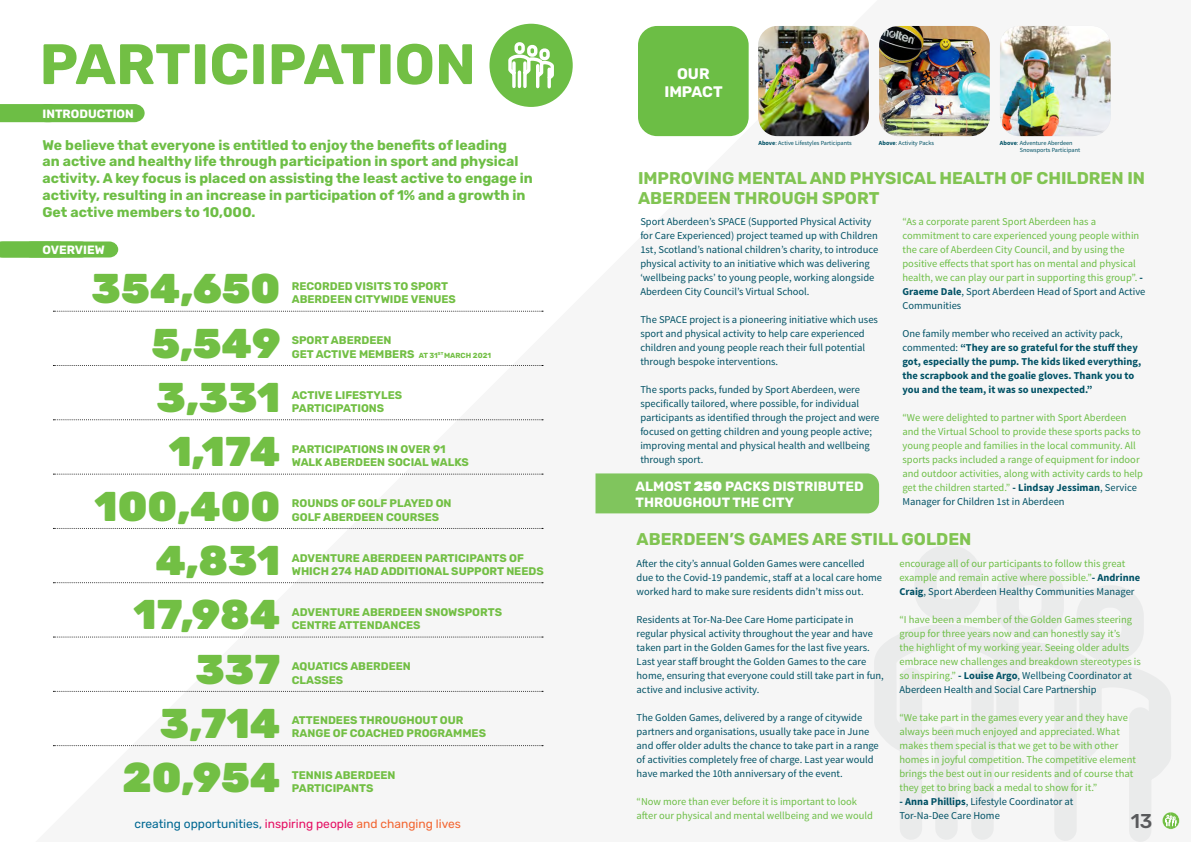
<style>
.page{position:relative;width:1191px;height:842px;background:#fff}
.page>*{position:absolute;margin:0;border:0;box-sizing:border-box;transform-origin:0 0}
.t1{font:700 56.9px "Rubik";color:#72bf44}
.t2{font:900 41.6px/54.3px "Rubik";color:#72bf44;text-align:right}
.t3{font:500 20px "Rubik";color:#58595b}
.t4{font:700 17px/20px "Rubik";color:#81c452}
.t5{font:700 15.3px/18.3px "Rubik";color:#fff;text-align:center}
.t6{font:700 14px/16.8px "Rubik";color:#6dbe45}
.t7{font:700 13.4px/16.1px "Rubik";color:#fff}
.t8{font:12px "Rubik";color:#006892}
.t9{font:700 12px "Rubik";color:#fff}
.t10{font:700 11.1px/13.3px "Rubik";color:#72bf44}
.t11{font:10.5px/14px "Source Sans Pro";color:#005165}
.t12{font:10.5px/14px "Source Sans Pro";color:#6cbe45}
.t13{font:700 10.5px/14px "Source Sans Pro";color:#005165}
.t14{font:6.2px/6.9px "Source Sans Pro";color:#005165}
.s1{font-size:7.4px}
.s2{color:#e50e62}
.s3{color:#f26531}
.s4{font-weight:700}
.s5{font-weight:900}
.s6{font-weight:700;color:#005165}
.s7{color:#005165}
.s8{font-weight:400}
</style>
<div class="page">
<div style="left:489px;top:24px;width:84px;height:83px;background:#6dbe45;border-radius:50%"></div>
<svg style="left:508px;top:42px;width:46px;height:47px"></svg>
<svg style="left:53px;top:365px;width:490px;height:1px"></svg>
<svg style="left:53px;top:419px;width:490px;height:1px"></svg>
<svg style="left:53px;top:474px;width:490px;height:1px"></svg>
<svg style="left:53px;top:528px;width:490px;height:1px"></svg>
<svg style="left:53px;top:582px;width:490px;height:1px"></svg>
<svg style="left:53px;top:637px;width:490px;height:1px"></svg>
<svg style="left:53px;top:691px;width:490px;height:1px"></svg>
<svg style="left:53px;top:745px;width:490px;height:1px"></svg>
<svg style="left:53px;top:311px;width:490px;height:1px"></svg>
<svg style="left:0;top:241px;width:118px;height:16px;background:#71c04a"></svg>
<svg style="left:0;top:104px;width:145px;height:18px;background:#70bf48"></svg>
<svg style="left:874px;top:545px;width:306px;height:297px"></svg>
<img style="left:758px;top:26px;width:111px;height:110px">
<img style="left:879px;top:26px;width:110px;height:110px">
<img style="left:1000px;top:26px;width:110px;height:110px">
<div style="left:638px;top:26px;width:110px;height:110px;background:#6cbe45;border-radius:19px"></div>
<div style="left:595px;top:473px;width:284px;height:40px;background:#80c55d"></div>
<svg style="left:1162px;top:812px;width:17px;height:17px"></svg>
<h1 class="t1" style="left:40px;top:31px;width:438px">PARTICIPATION</h1>
<p class="t9" style="left:43px;top:107px;width:93px">INTRODUCTION</p>
<p class="t6" style="left:43px;top:137px;width:491px">We believe that everyone is entitled to enjoy the benefits of leading<br>an active and healthy life through participation in sport and physical activity. A key focus is placed on assisting the least active to engage in activity, resulting in an increase in participation of 1% and a growth in Get active members to 10,000.</p>
<p class="t9" style="left:43px;top:243px;width:64px">OVERVIEW</p>
<h2 class="t2" style="left:92px;top:263px;width:190px">354,650</h2>
<p class="t10" style="left:292px;top:280px;width:166px">RECORDED VISITS TO SPORT<br>ABERDEEN CITYWIDE VENUES</p>
<h2 class="t2" style="left:151px;top:317px;width:131px">5,549</h2>
<p class="t10" style="left:292px;top:334px;width:201px">SPORT ABERDEEN<br>GET ACTIVE MEMBERS <span class="s1">AT 31</span><sup>ST</sup> <span class="s1">MARCH 2021</span></p>
<p class="t10" style="left:292px;top:389px;width:112px">ACTIVE LIFESTYLES</p>
<h2 class="t2" style="left:156px;top:372px;width:125px">3,331</h2>
<p class="t10" style="left:292px;top:402px;width:94px">PARTICIPATIONS</p>
<h2 class="t2" style="left:94px;top:426px;width:187px">1,174<br>100,400<br>4,831<br>17,984<br>337<br>3,714<br>20,954</h2>
<p class="t10" style="left:292px;top:443px;width:179px">PARTICIPATIONS IN OVER 91<br>WALK ABERDEEN SOCIAL WALKS</p>
<p class="t10" style="left:292px;top:497px;width:161px">ROUNDS OF GOLF PLAYED ON<br>GOLF ABERDEEN COURSES</p>
<p class="t10" style="left:292px;top:551px;width:253px">ADVENTURE ABERDEEN PARTICIPANTS OF<br>WHICH 274 HAD ADDITIONAL SUPPORT NEEDS</p>
<p class="t10" style="left:292px;top:606px;width:212px">ADVENTURE ABERDEEN SNOWSPORTS<br>CENTRE ATTENDANCES</p>
<p class="t10" style="left:292px;top:660px;width:121px">AQUATICS ABERDEEN<br>CLASSES</p>
<p class="t10" style="left:292px;top:714px;width:196px">ATTENDEES THROUGHOUT OUR<br>RANGE OF COACHED PROGRAMMES</p>
<p class="t10" style="left:292px;top:769px;width:105px">TENNIS ABERDEEN<br>PARTICIPANTS</p>
<p class="t8" style="left:134px;top:817px;width:328px">creating opportunities, <span class="s2">inspiring people</span> <span class="s3">and changing lives</span></p>
<h3 class="t5" style="left:664px;top:65px;width:60px">OUR<br>IMPACT</h3>
<p class="t14" style="left:758px;top:140px;width:95px"><span class="s4">Above</span>: Active Lifestyles Participants</p>
<p class="t14" style="left:879px;top:140px;width:57px"><span class="s4">Above</span>: Activity Packs</p>
<p class="t14" style="left:1019px;top:140px;width:62px;text-indent:-20px"><span class="s4">Above</span>: Adventure Aberdeen<br>Snowsports Participant</p>
<h3 class="t4" style="left:638px;top:169px;width:508px">IMPROVING MENTAL AND PHYSICAL HEALTH OF CHILDREN IN<br>ABERDEEN THROUGH SPORT</h3>
<p class="t11" style="left:640px;top:214px;width:239px">Sport Aberdeen’s SPACE (Supported Physical Activity for Care Experienced) project teamed up with Children 1st, Scotland’s national children’s charity, to introduce physical activity to an initiative which was delivering ‘wellbeing packs’ to young people, working alongside Aberdeen City Council’s Virtual School.</p>
<p class="t11" style="left:640px;top:312px;width:239px">The SPACE project is a pioneering initiative which uses sport and physical activity to help care experienced children and young people reach their full potential through bespoke interventions.</p>
<p class="t11" style="left:640px;top:382px;width:241px">The sports packs, funded by Sport Aberdeen, were specifically tailored, where possible, for individual participants as identified through the project and were focused on getting children and young people active; improving mental and physical health and wellbeing through sport.</p>
<p class="t7" style="left:635px;top:479px;width:230px">ALMOST <span class="s5">250</span> PACKS DISTRIBUTED<br>THROUGHOUT THE CITY</p>
<p class="t12" style="left:902px;top:214px;width:244px">“As a corporate parent Sport Aberdeen has a commitment to care experienced young people within the care of Aberdeen City Council, and by using the positive effects that sport has on mental and physical health, we can play our part in supporting this group”. <span class="s6">- Graeme Dale</span><span class="s7">, Sport Aberdeen Head of Sport and Active Communities</span></p>
<p class="t13" style="left:902px;top:326px;width:240px"><span class="s8">One family member who received an activity pack, commented:</span> “They are so grateful for the stuff they got, especially the pump. The kids liked everything, the scrapbook and the goalie gloves. Thank you to you and the team, it was so unexpected.”</p>
<p class="t12" style="left:902px;top:410px;width:242px">“We were delighted to partner with Sport Aberdeen and the Virtual School to provide these sports packs to young people and families in the local community. All sports packs included a range of equipment for indoor and outdoor activities, along with activity cards to help get the children started.” <span class="s6">- Lindsay Jessiman</span><span class="s7">, Service Manager for Children 1st in Aberdeen</span></p>
<h3 class="t4" style="left:636px;top:529px;width:336px">ABERDEEN’S GAMES ARE STILL GOLDEN</h3>
<p class="t11" style="left:636px;top:556px;width:247px">After the city’s annual Golden Games were cancelled due to the Covid-19 pandemic, staff at a local care home worked hard to make sure residents didn’t miss out.</p>
<p class="t11" style="left:636px;top:612px;width:249px">Residents at Tor-Na-Dee Care Home participate in regular physical activity throughout the year and have taken part in the Golden Games for the last five years.<br>Last year staff brought the Golden Games to the care home, ensuring that everyone could still take part in fun, active and inclusive activity.</p>
<p class="t11" style="left:636px;top:710px;width:244px">The Golden Games, delivered by a range of citywide partners and organisations, usually take pace in June and offer older adults the chance to take part in a range of activities completely free of charge. Last year would have marked the 10th anniversary of the event.</p>
<p class="t12" style="left:636px;top:794px;width:238px">“Now more than ever before it is important to look after our physical and mental wellbeing and we would</p>
<p class="t12" style="left:899px;top:556px;width:242px">encourage all of our participants to follow this great example and remain active where possible.”<span class="s6">- Andrinne<br>Craig</span><span class="s7">, Sport Aberdeen Healthy Communities Manager</span></p>
<p class="t12" style="left:899px;top:612px;width:243px">“I have been a member of the Golden Games steering group for three years now and can honestly say it’s<br>the highlight of my working year. Seeing older adults embrace new challenges and breakdown stereotypes is so inspiring.” <span class="s6">- Louise Argo</span><span class="s7">, Wellbeing Coordinator at Aberdeen Health and Social Care Partnership</span></p>
<p class="t12" style="left:899px;top:710px;width:238px">“We take part in the games every year and they have always been much enjoyed and appreciated. What makes them special is that we get to be with other homes in joyful competition. The competitive element brings the best out in our residents and of course that they get to bring back a medal to show for it.”</p>
<p class="t11" style="left:899px;top:794px;width:175px"><span class="s4">- Anna Phillips</span>, Lifestyle Coordinator at<br>Tor-Na-Dee Care Home</p>
<h3 class="t3" style="left:1130px;top:809px;width:23px">13</h3>
</div>
